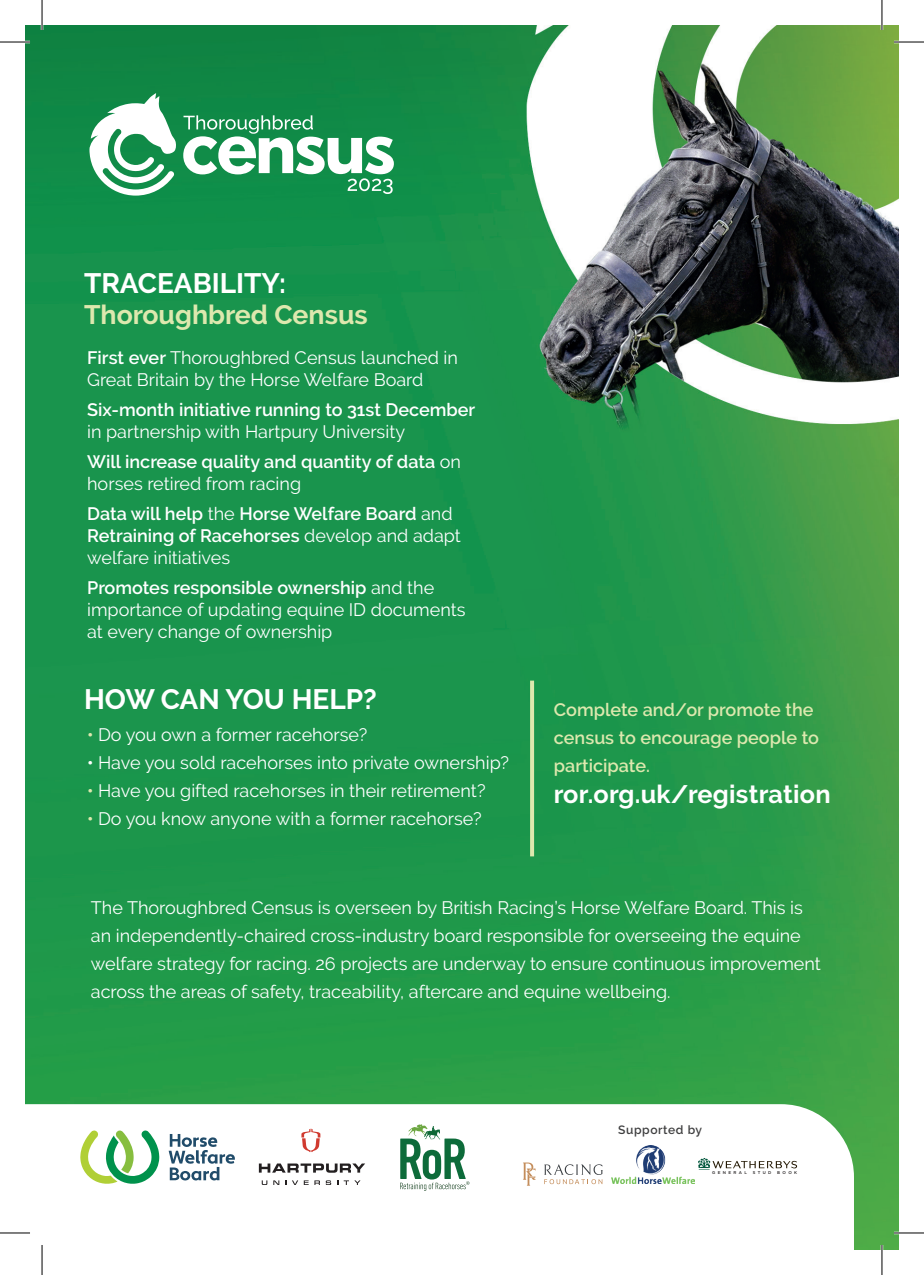
<style>
.page{position:relative;width:924px;height:1275px;background:#fff}
.page>*{position:absolute;margin:0;border:0;box-sizing:border-box;transform-origin:0 0}
.t1{font:700 28px "Raleway";color:#fff}
.t2{font:700 26.6px "Raleway";color:#dde8ae}
.t3{font:700 25.2px "Raleway";letter-spacing:.01em;color:#fff}
.t4{font:18px/22px "Raleway";color:#fff}
.t5{font:600 18px/28px "Raleway";color:#dde8ae}
.t6{font:600 18px "Raleway";color:#fff}
.t7{font:600 12px "Raleway";letter-spacing:.05em;color:#3e3e3f}
.t8{font:500 4px "Gotham";letter-spacing:.57em;color:#231f20}
.s1{font-weight:600}
.s2{font-weight:600;color:#dde8ae}
</style>
<div class="page">
<img style="left:25px;top:25px;width:873px;height:1225px">
<svg style="left:183px;top:115px;width:210px;height:79px"></svg>
<svg style="left:89px;top:93px;width:87px;height:103px"></svg>
<svg style="left:530px;top:680px;width:4px;height:176px"></svg>
<svg style="left:25px;top:1104px;width:828px;height:146px"></svg>
<svg style="left:80px;top:1130px;width:79px;height:53px"></svg>
<svg style="left:168px;top:1134px;width:67px;height:47px"></svg>
<svg style="left:259px;top:1163px;width:106px;height:9px"></svg>
<svg style="left:301px;top:1128px;width:19px;height:24px"></svg>
<svg style="left:261px;top:1180px;width:6px;height:5px"></svg>
<svg style="left:273px;top:1180px;width:6px;height:5px"></svg>
<svg style="left:292px;top:1180px;width:16px;height:5px"></svg>
<svg style="left:314px;top:1180px;width:17px;height:5px"></svg>
<svg style="left:337px;top:1180px;width:23px;height:5px"></svg>
<svg style="left:400px;top:1124px;width:69px;height:67px"></svg>
<img style="left:611px;top:1145px;width:83px;height:38px">
<svg style="left:697px;top:1157px;width:99px;height:12px"></svg>
<svg style="left:522px;top:1162px;width:13px;height:23px"></svg>
<svg style="left:544px;top:1164px;width:58px;height:20px"></svg>
<hr style="left:0;top:41px;width:30px;height:2px;background:#fff">
<hr style="left:893px;top:41px;width:30px;height:2px;background:#fff">
<hr style="left:0;top:1231px;width:30px;height:3px;background:#fff">
<hr style="left:893px;top:1231px;width:30px;height:3px;background:#fff">
<hr style="left:41px;top:0;width:2px;height:30px;background:#fff">
<hr style="left:41px;top:1245px;width:2px;height:30px;background:#fff">
<hr style="left:880px;top:0;width:2px;height:30px;background:#fff">
<hr style="left:880px;top:1245px;width:2px;height:30px;background:#fff">
<hr style="left:0;top:42px;width:30px;height:1px;background:#000">
<hr style="left:893px;top:42px;width:30px;height:1px;background:#000">
<hr style="left:0;top:1232px;width:30px;height:1px;background:#000">
<hr style="left:893px;top:1232px;width:30px;height:1px;background:#000">
<hr style="left:42px;top:0;width:1px;height:30px;background:#000">
<hr style="left:42px;top:1245px;width:1px;height:30px;background:#000">
<hr style="left:881px;top:0;width:1px;height:30px;background:#000">
<hr style="left:881px;top:1245px;width:1px;height:30px;background:#000">
<h1 class="t1" style="left:84px;top:268px;width:203px">TRACEABILITY:</h1>
<h2 class="t2" style="left:84px;top:299px;width:285px">Thoroughbred Census</h2>
<p class="t4" style="left:87px;top:347px;width:372px"><span class="s1">First ever</span> Thoroughbred Census launched in<br>Great Britain by the Horse Welfare Board</p>
<p class="t6" style="left:87px;top:400px;width:389px">Six-month initiative running to 31st December</p>
<p class="t4" style="left:87px;top:417px;width:375px;line-height:30px">in partnership with Hartpury University<br><span class="s1">Will increase quality and quantity of data</span> on</p>
<p class="t4" style="left:87px;top:469px;width:367px;line-height:30px">horses retired from racing<br><span class="s1">Data will help</span> the <span class="s1">Horse Welfare Board</span> and</p>
<p class="t4" style="left:87px;top:525px;width:375px"><span class="s1">Retraining of Racehorses</span> develop and adapt welfare initiatives</p>
<p class="t4" style="left:87px;top:577px;width:380px"><span class="s1">Promotes responsible ownership</span> and the importance of updating equine ID documents at every change of ownership</p>
<h1 class="t1" style="left:84px;top:683px;width:294px">HOW CAN YOU HELP?</h1>
<p class="t4" style="left:87px;top:724px;width:282px"><span class="s2">•</span> Do you own a former racehorse?</p>
<p class="t4" style="left:87px;top:752px;width:423px"><span class="s1">•</span> Have you sold racehorses into private ownership?</p>
<p class="t4" style="left:87px;top:780px;width:400px"><span class="s2">•</span> Have you gifted racehorses in their retirement?</p>
<p class="t4" style="left:87px;top:808px;width:396px"><span class="s2">•</span> Do you know anyone with a former racehorse?</p>
<p class="t5" style="left:553px;top:695px;width:266px">Complete and/or promote the census to encourage people to participate.</p>
<h3 class="t3" style="left:553px;top:780px;width:278px">ror.org.uk/registration</h3>
<p class="t4" style="left:91px;top:893px;width:731px;line-height:28px">The Thoroughbred Census is overseen by British Racing’s Horse Welfare Board. This is an independently-chaired cross-industry board responsible for overseeing the equine welfare strategy for racing. 26 projects are underway to ensure continuous improvement across the areas of safety, traceability, aftercare and equine wellbeing.</p>
<p class="t7" style="left:618px;top:1122px;width:85px">Supported by</p>
<p class="t8" style="left:712px;top:1170px;width:36px">GENERAL</p>
<p class="t8" style="left:752px;top:1170px;width:20px">STUD</p>
<p class="t8" style="left:776px;top:1170px;width:21px">BOOK</p>
</div>
